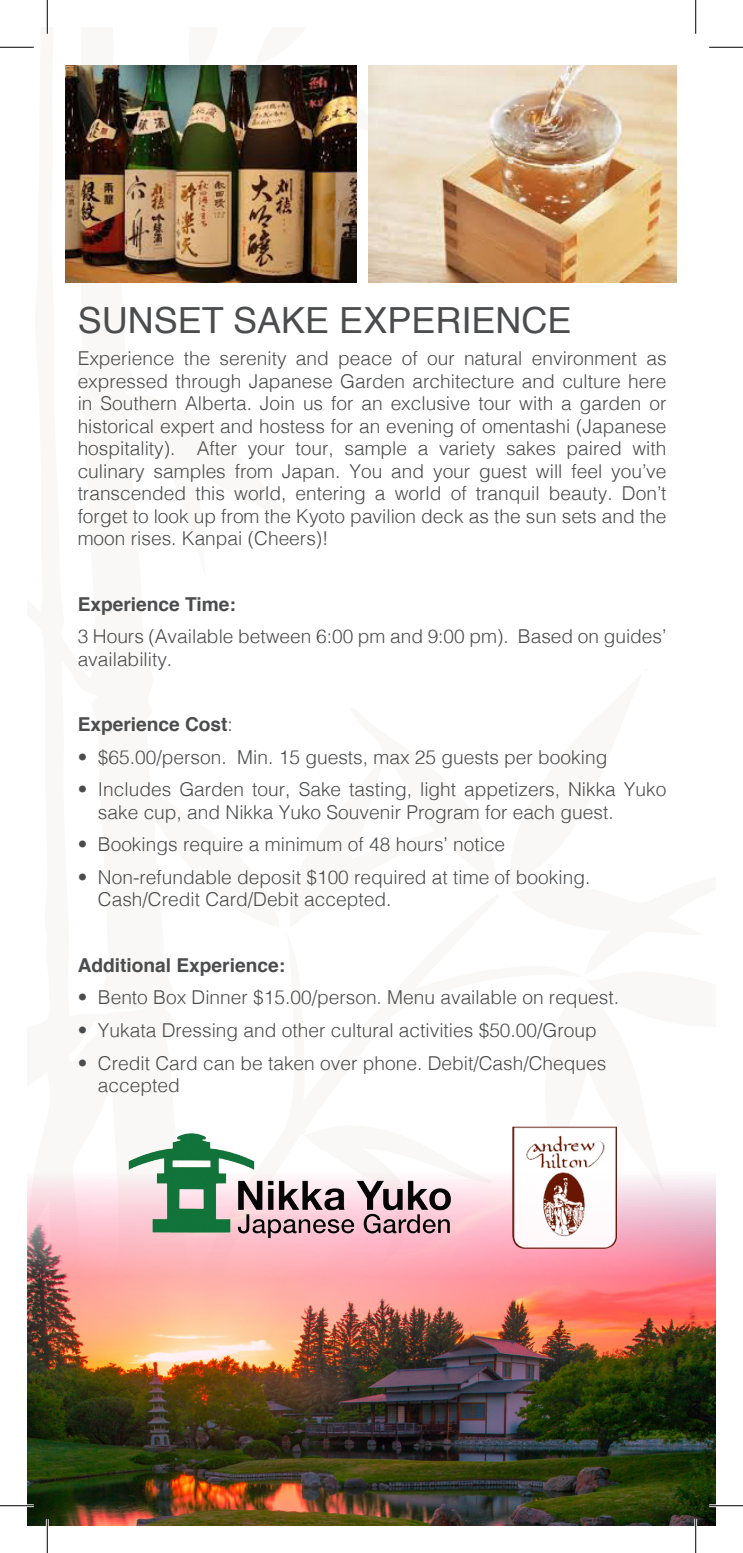
<style>
.page{position:relative;width:743px;height:1553px;background:#fff}
.page>*{position:absolute;margin:0;border:0;box-sizing:border-box;transform-origin:0 0}
.t1{font:36px "Helvetica";color:#4b4c4d}
.t2{font:300 19.12px/22.5px "Helvetica";color:#4b4c4d}
.t3{font:700 19.12px "Helvetica";color:#4b4c4d}
.s1{font-weight:300}
</style>
<div class="page">
<img style="left:27px;top:1172px;width:688px;height:354px">
<img style="left:66px;top:65px;width:290px;height:217px">
<img style="left:368px;top:65px;width:308px;height:217px">
<img style="left:126px;top:1133px;width:329px;height:109px">
<img style="left:512px;top:1126px;width:105px;height:122px">
<hr style="left:0;top:1504px;width:34px;height:3px;background:#fff">
<hr style="left:709px;top:1504px;width:33px;height:3px;background:#fff">
<hr style="left:46px;top:1519px;width:3px;height:33px;background:#fff">
<hr style="left:694px;top:1519px;width:3px;height:33px;background:#fff">
<hr style="left:0;top:47px;width:34px;height:1px;background:#000">
<hr style="left:709px;top:47px;width:33px;height:1px;background:#000">
<hr style="left:0;top:1505px;width:34px;height:1px;background:#000">
<hr style="left:709px;top:1505px;width:33px;height:1px;background:#000">
<hr style="left:47px;top:0;width:1px;height:34px;background:#000">
<hr style="left:47px;top:1519px;width:1px;height:33px;background:#000">
<hr style="left:695px;top:0;width:1px;height:34px;background:#000">
<hr style="left:695px;top:1519px;width:1px;height:33px;background:#000">
<p class="t1" style="left:78px;top:292px;width:495px">SUNSET SAKE EXPERIENCE</p>
<p class="t2" style="left:78px;top:346px;width:590px;text-align:justify">Experience the serenity and peace of our natural environment as expressed through Japanese Garden architecture and culture here in Southern Alberta. Join us for an exclusive tour with a garden or historical expert and hostess for an evening of omentashi (Japanese hospitality). After your tour, sample a variety sakes paired with culinary samples from Japan. You and your guest will feel you’ve transcended this world, entering a world of tranquil beauty. Don’t forget to look up from the Kyoto pavilion deck as the sun sets and the moon rises. Kanpai (Cheers)!</p>
<p class="t3" style="left:78px;top:588px;width:160px">Experience Time:</p>
<p class="t2" style="left:78px;top:624px;width:590px">3 Hours (Available between 6:00 pm and 9:00 pm). Based on guides’ availability.</p>
<p class="t3" style="left:78px;top:709px;width:157px">Experience Cost<span class="s1">:</span></p>
<p class="t2" style="left:78px;top:744px;width:531px">• $65.00/person. Min. 15 guests, max 25 guests per booking</p>
<p class="t2" style="left:98px;top:777px;width:570px;text-indent:-20px">• Includes Garden tour, Sake tasting, light appetizers, Nikka Yuko sake cup, and Nikka Yuko Souvenir Program for each guest.</p>
<p class="t2" style="left:78px;top:832px;width:429px">• Bookings require a minimum of 48 hours’ notice</p>
<p class="t2" style="left:98px;top:864px;width:494px;text-indent:-20px">• Non-refundable deposit $100 required at time of booking.<br>Cash/Credit Card/Debit accepted.</p>
<p class="t3" style="left:78px;top:949px;width:209px">Additional Experience:</p>
<p class="t2" style="left:78px;top:985px;width:543px">• Bento Box Dinner $15.00/person. Menu available on request.</p>
<p class="t2" style="left:78px;top:1017px;width:520px">• Yukata Dressing and other cultural activities $50.00/Group</p>
<p class="t2" style="left:98px;top:1050px;width:510px;text-indent:-20px">• Credit Card can be taken over phone. Debit/Cash/Cheques accepted</p>
</div>
